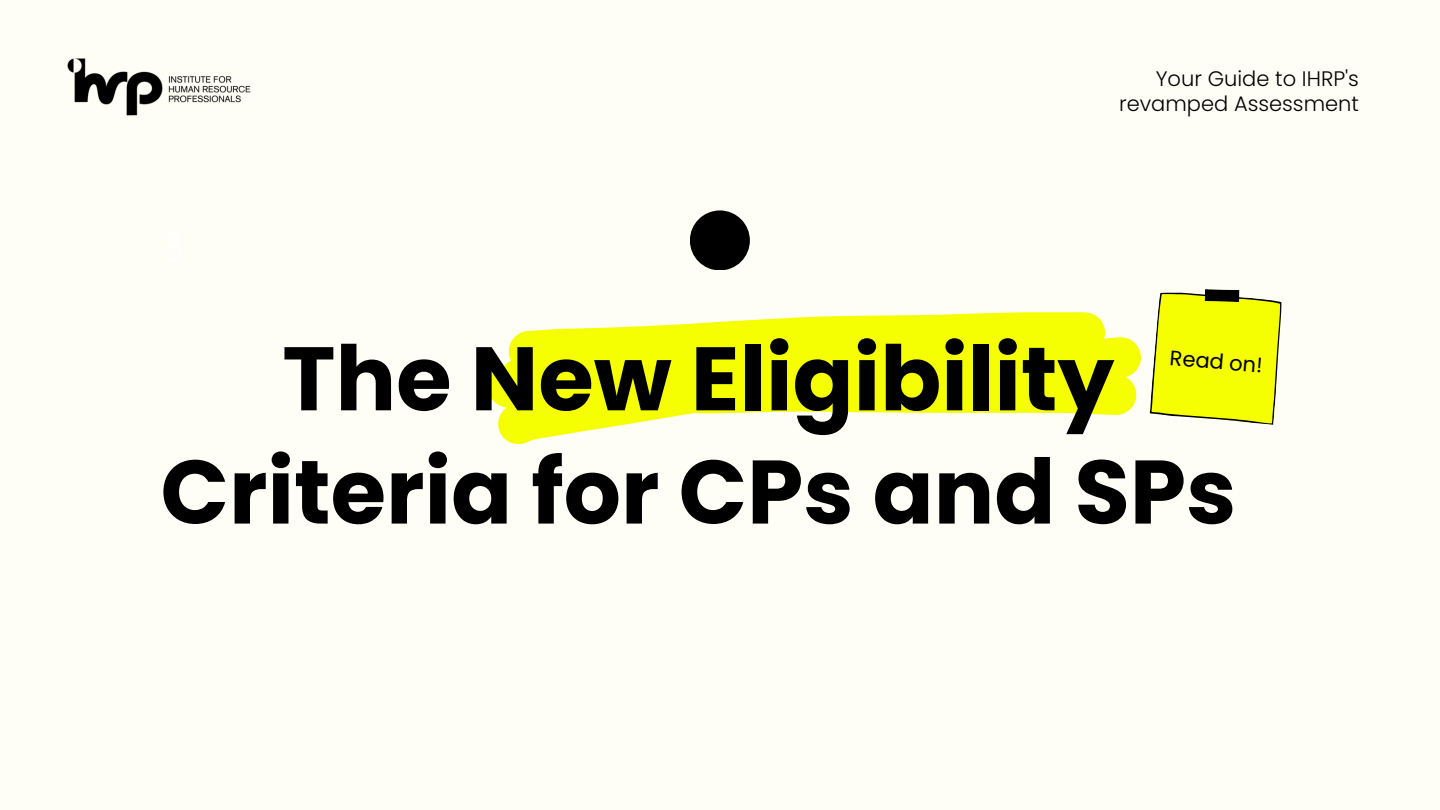
<style>
.page{position:relative;width:1440px;height:810px;background:#fffef6}
.page>*{position:absolute;margin:0;border:0;box-sizing:border-box;transform-origin:0 0}
.t1{font:700 90px "Poppins";color:#000}
.t2{font:300 21px/24.8px "Poppins";color:#000;text-align:right}
.t3{font:21px "Poppins";color:#000}
</style>
<div class="page">
<img style="left:67px;top:58px;width:184px;height:58px">
<div style="left:690px;top:210px;width:60px;height:60px;background:#000;border-radius:50%"></div>
<svg style="left:487px;top:312px;width:654px;height:132px;fill:#f5ff02"></svg>
<svg style="left:1149px;top:289px;width:132px;height:136px;background:#e8f024"></svg>
<p class="t2" style="left:1119px;top:66px;width:241px">Your Guide to IHRP's revamped Assessment</p>
<p class="t1" style="left:282px;top:316px;width:834px">The New Eligibility</p>
<p class="t1" style="left:160px;top:429px;width:1077px">Criteria for CPs and SPs</p>
<p class="t3" style="left:1171px;top:343px;width:94px;rotate:5deg">Read on!</p>
</div>
